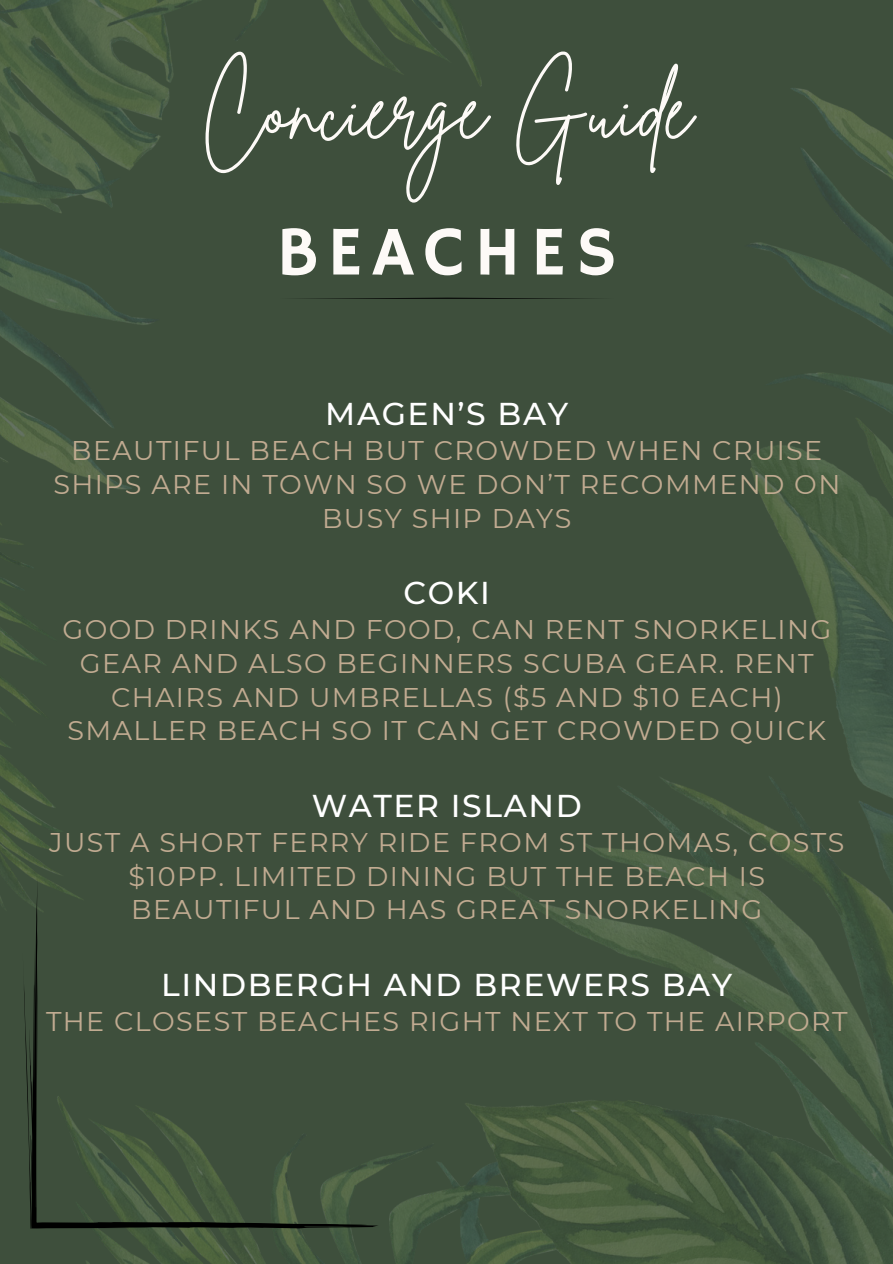
<style>
.page{position:relative;width:893px;height:1264px;background:#fff}
.page>*{position:absolute;margin:0;border:0;box-sizing:border-box;transform-origin:0 0}
.t1{font:84px "Brittany Signature";color:#fdfaf7}
.t2{font:70.05px "Hammersmith One";letter-spacing:.145em;color:#fdfaf7}
.t3{font:500 31.5px "Montserrat";letter-spacing:.05em;color:#fff}
.t4{font:27px/33.8px "Montserrat";letter-spacing:.05em;color:#c1ab91;text-align:center}
</style>
<div class="page">
<img style="left:0;top:0;width:892px;height:1263px">
<svg style="left:280px;top:298px;width:333px;height:1px"></svg>
<svg style="left:23px;top:877px;width:356px;height:351px;background:#3d4e3b"></svg>
<h1 class="t1" style="left:201px;top:56px;width:492px">Concierge Guide</h1>
<h2 class="t2" style="left:276px;top:211px;width:342px">BEACHES</h2>
<p class="t3" style="left:325px;top:392px;width:244px">MAGEN’S BAY</p>
<p class="t4" style="left:53px;top:432px;width:788px">BEAUTIFUL BEACH BUT CROWDED WHEN CRUISE<br>SHIPS ARE IN TOWN SO WE DON’T RECOMMEND ON<br>BUSY SHIP DAYS</p>
<p class="t3" style="left:403px;top:571px;width:88px">COKI</p>
<p class="t4" style="left:62px;top:611px;width:770px">GOOD DRINKS AND FOOD, CAN RENT SNORKELING GEAR AND ALSO BEGINNERS SCUBA GEAR. RENT CHAIRS AND UMBRELLAS ($5 AND $10 EACH)<br>SMALLER BEACH SO IT CAN GET CROWDED QUICK</p>
<p class="t3" style="left:312px;top:783px;width:271px">WATER ISLAND</p>
<p class="t4" style="left:49px;top:824px;width:796px">JUST A SHORT FERRY RIDE FROM ST THOMAS, COSTS $10PP. LIMITED DINING BUT THE BEACH IS<br>BEAUTIFUL AND HAS GREAT SNORKELING</p>
<p class="t3" style="left:161px;top:962px;width:572px">LINDBERGH AND BREWERS BAY</p>
<p class="t4" style="left:46px;top:1003px;width:803px">THE CLOSEST BEACHES RIGHT NEXT TO THE AIRPORT</p>
</div>
